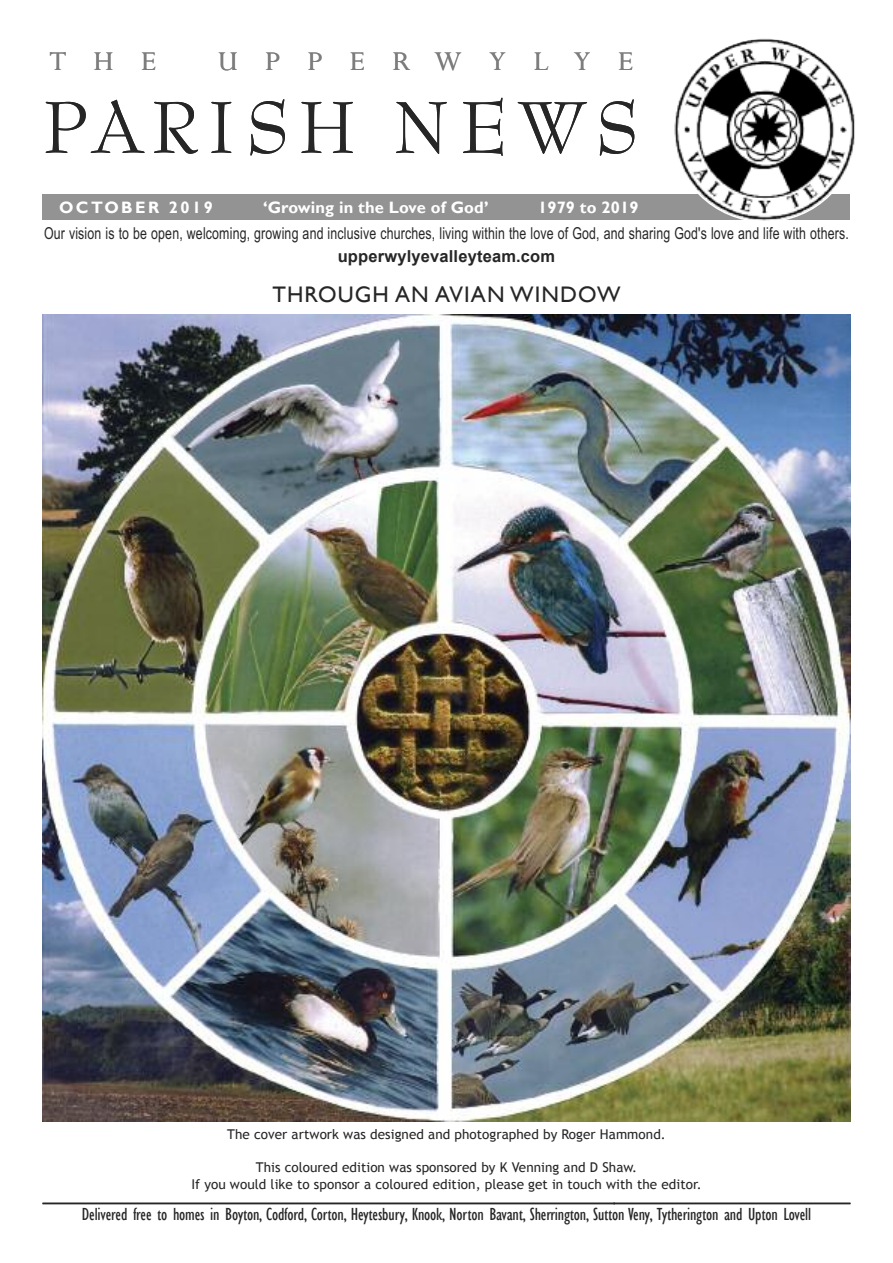
<style>
.page{position:relative;width:893px;height:1263px;background:#fff}
.page>*{position:absolute;margin:0;border:0;box-sizing:border-box;transform-origin:0 0}
.t1{font:71.25px "Bernhard Modern BT";letter-spacing:.13em;color:#272627}
.t2{font:30.3px "Perpetua";letter-spacing:.9em;color:#7d7d7d}
.t3{font:22.5px "Gill Sans";letter-spacing:.05em;color:#272627}
.t4{font:condensed 18px "Gill Sans";letter-spacing:-.01em;color:#272627}
.t5{font:16.5px "Arial Th";letter-spacing:.01em;color:#272627}
.t6{font:700 16.5px "Gill Sans";letter-spacing:.01em;color:#fff}
.t7{font:700 16.5px "Arial";letter-spacing:.01em;color:#272627}
.t8{font:700 16.5px "Gill Sans";letter-spacing:.15em;color:#fff}
.t9{font:13.5px/16.5px "Trebuchet MS";letter-spacing:.005em;color:#272627;text-align:center}
</style>
<div class="page">
<img style="left:43px;top:315px;width:807px;height:807px">
<hr style="left:43px;top:1203px;width:807px;height:1px;background:#272627">
<div style="left:43px;top:194px;width:807px;height:25px;background:#939393"></div>
<svg style="left:672px;top:38px;width:183px;height:183px"></svg>
<h2 class="t2" style="left:49px;top:45px;width:109px">The</h2>
<h2 class="t2" style="left:218px;top:45px;width:417px">UpperWylye</h2>
<h1 class="t1" style="left:43px;top:81px;width:599px">PARISH NEWS</h1>
<p class="t8" style="left:59px;top:198px;width:155px">OCTOBER 2019</p>
<p class="t6" style="left:263px;top:198px;width:227px">‘Growing in the Love of God’</p>
<p class="t6" style="left:538px;top:198px;width:102px">1979 to 2019</p>
<p class="t5" style="left:44px;top:227px;width:806px">Our vision is to be open, welcoming, growing and inclusive churches, living within the love of God, and sharing God's love and life with others.</p>
<p class="t7" style="left:338px;top:247px;width:219px">upperwylyevalleyteam.com</p>
<h3 class="t3" style="left:272px;top:281px;width:350px">THROUGH AN AVIAN WINDOW</h3>
<p class="t9" style="left:227px;top:1126px;width:440px">The cover artwork was designed and photographed by Roger Hammond.</p>
<p class="t9" style="left:191px;top:1159px;width:512px">This coloured edition was sponsored by K Venning and D Shaw.<br>If you would like to sponsor a coloured edition, please get in touch with the editor.</p>
<h3 class="t4" style="left:82px;top:1203px;width:730px">Delivered free to homes in Boyton, Codford, Corton, Heytesbury, Knook, Norton Bavant, Sherrington, Sutton Veny, Tytherington and Upton Lovell</h3>
</div>
